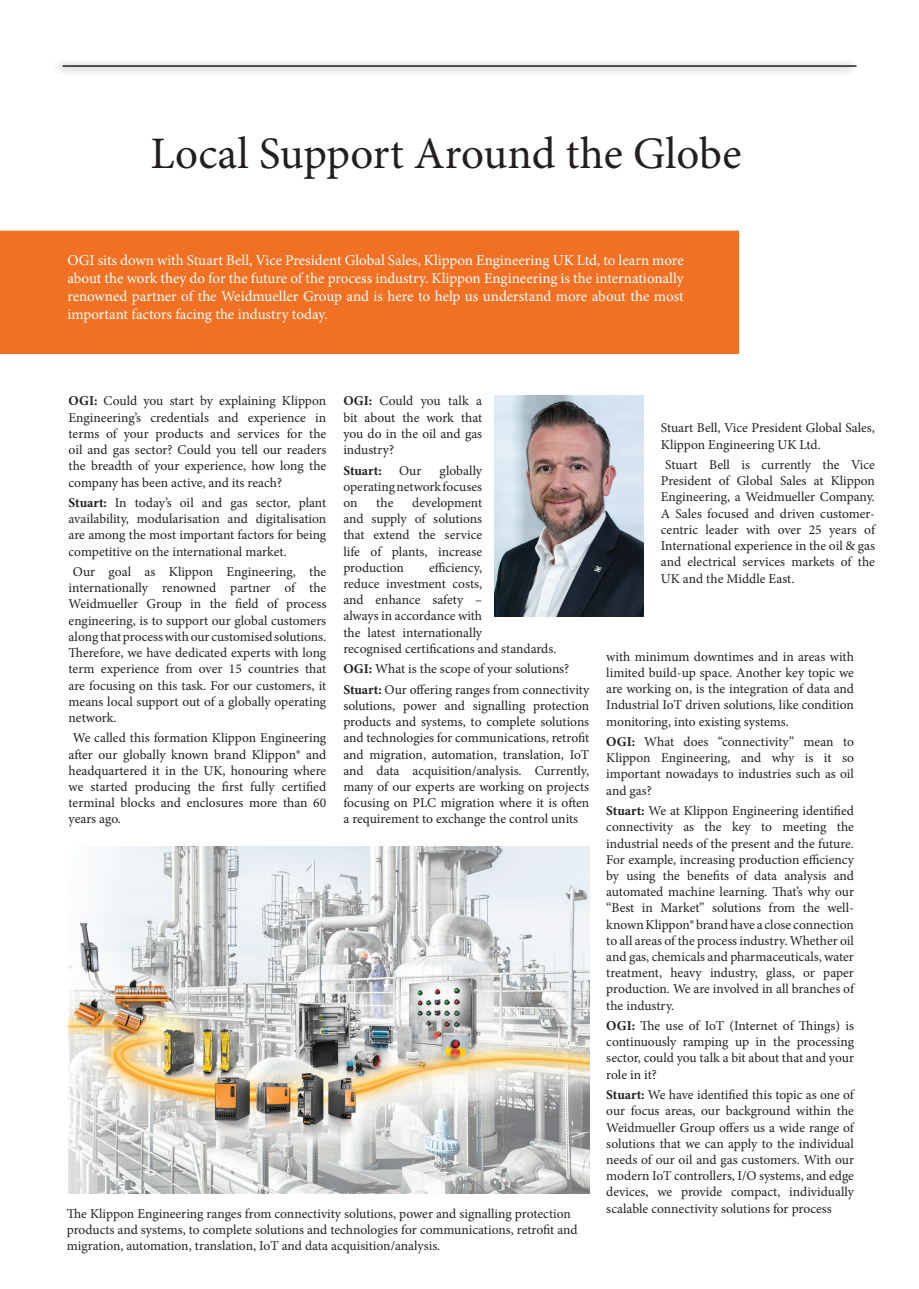
<style>
.page{position:relative;width:919px;height:1289px;background:#fff}
.page>*{position:absolute;margin:0;border:0;box-sizing:border-box;transform-origin:0 0}
.t1{font:45px "Minion Pro";letter-spacing:-.005em;color:#231f20}
.t2{font:15px/18px "Minion Pro";color:#fff;text-align:justify}
.t3{font:13.5px/16.2px "Minion Pro";color:#231f20;text-align:justify}
.t4{font:700 13.5px "Minion Pro";letter-spacing:-.005em;color:#231f20}
.s1{font-weight:700}
</style>
<div class="page">
<div style="left:0;top:231px;width:739px;height:123px;background:#f07124"></div>
<div style="left:51px;top:59px;width:808px;height:17px;background:#f0f0f0"></div>
<hr style="left:63px;top:65px;width:793px;height:2px;background:#231f20">
<img style="left:69px;top:846px;width:520px;height:347px">
<img style="left:495px;top:395px;width:148px;height:221px">
<h1 class="t1" style="left:150px;top:123px;width:592px">Local Support Around the Globe</h1>
<p class="t2" style="left:67px;top:251px;width:618px">OGI sits down with Stuart Bell, Vice President Global Sales, Klippon Engineering UK Ltd, to learn more about the work they do for the future of the process industry. Klippon Engineering is the internationally renowned partner of the Weidmueller Group and is here to help us understand more about the most important factors facing the industry today.</p>
<p class="t3" style="left:69px;top:393px;width:259px"><span class="s1">OGI:</span> Could you start by explaining Klippon Engineering’s credentials and experience in terms of your products and services for the oil and gas sector? Could you tell our readers the breadth of your experience, how long the company has been active, and its reach?</p>
<p class="t3" style="left:69px;top:494px;width:259px"><span class="s1">Stuart:</span> In today’s oil and gas sector, plant availability, modularisation and digitalisation are among the most important factors for being competitive on the international market.</p>
<p class="t3" style="left:69px;top:563px;width:259px;text-indent:4px">Our goal as Klippon Engineering, the internationally renowned partner of the Weidmueller Group in the field of process engineering, is to support our global customers along that process with our customised solutions.<br>Therefore, we have dedicated experts with long term experience from over 15 countries that are focusing on this task. For our customers, it means local support out of a globally operating network.</p>
<p class="t3" style="left:69px;top:730px;width:259px;text-indent:4px">We called this formation Klippon Engineering after our globally known brand Klippon® and headquartered it in the UK, honouring where we started producing the first fully certified terminal blocks and enclosures more than 60 years ago.</p>
<p class="t3" style="left:343px;top:393px;width:140px"><span class="s1">OGI:</span> Could you talk a bit about the work that you do in the oil and gas industry?</p>
<p class="t4" style="left:343px;top:460px;width:40px">Stuart:</p>
<p class="t3" style="left:399px;top:462px;width:24px">Our</p>
<p class="t3" style="left:343px;top:462px;width:140px;text-indent:96px">globally operating network focuses on</p>
<p class="t3" style="left:343px;top:494px;width:140px;text-indent:69px">development and supply of solutions that extend the service life of plants, increase production</p>
<p class="t3" style="left:376px;top:494px;width:19px">the</p>
<p class="t3" style="left:343px;top:559px;width:214px;text-align:left;text-indent:86px">efficiency,<br>reduce investment costs,<br>and enhance safety –<br>always in accordance with<br>the latest internationally<br>recognised certifications and standards.</p>
<p class="t3" style="left:343px;top:659px;width:247px;line-height:20.4px"><span class="s1">OGI:</span> What is the scope of your solutions?<br><span class="s1">Stuart:</span> Our offering ranges from connectivity</p>
<p class="t3" style="left:343px;top:697px;width:247px">solutions, power and signalling protection products and systems, to complete solutions and technologies for communications, retrofit and migration, automation, translation, IoT and data acquisition/analysis. Currently, many of our experts are working on projects focusing on PLC migration where it is often a requirement to exchange the control units</p>
<p class="t3" style="left:67px;top:1205px;width:512px;text-align:left">The Klippon Engineering ranges from connectivity solutions, power and signalling protection products and systems, to complete solutions and technologies for communications, retrofit and migration, automation, translation, IoT and data acquisition/analysis.</p>
<p class="t3" style="left:660px;top:420px;width:216px">Stuart Bell, Vice President Global Sales,<br>Klippon Engineering UK Ltd.</p>
<p class="t3" style="left:660px;top:456px;width:216px;text-indent:4px">Stuart Bell is currently the Vice President of Global Sales at Klippon Engineering, a Weidmueller Company.<br>A Sales focused and driven customer&shy;centric leader with over 25 years of International experience in the oil &amp; gas and electrical services markets of the UK and the Middle East.</p>
<p class="t3" style="left:606px;top:648px;width:249px">with minimum downtimes and in areas with limited build-up space. Another key topic we are working on, is the integration of data and Industrial IoT driven solutions, like condition monitoring, into existing systems.</p>
<p class="t3" style="left:606px;top:733px;width:249px"><span class="s1">OGI:</span> What does “connectivity” mean to Klippon Engineering, and why is it so important nowadays to industries such as oil and gas?</p>
<p class="t3" style="left:606px;top:802px;width:249px"><span class="s1">Stuart:</span> We at Klippon Engineering identified connectivity as the key to meeting the industrial needs of the present and the future.<br>For example, increasing production efficiency by using the benefits of data analysis and automated machine learning. That’s why our “Best in Market” solutions from the well&shy;known Klippon® brand have a close connection to all areas of the process industry. Whether oil and gas, chemicals and pharmaceuticals, water treatment, heavy industry, glass, or paper production. We are involved in all branches of the industry.</p>
<p class="t3" style="left:606px;top:1017px;width:249px"><span class="s1">OGI:</span> The use of IoT (Internet of Things) is continuously ramping up in the processing sector, could you talk a bit about that and your role in it?</p>
<p class="t3" style="left:606px;top:1086px;width:249px"><span class="s1">Stuart:</span> We have identified this topic as one of our focus areas, our background within the Weidmueller Group offers us a wide range of solutions that we can apply to the individual needs of our oil and gas customers. With our modern IoT controllers, I/O systems, and edge devices, we provide compact, individually scalable connectivity solutions for process</p>
</div>
